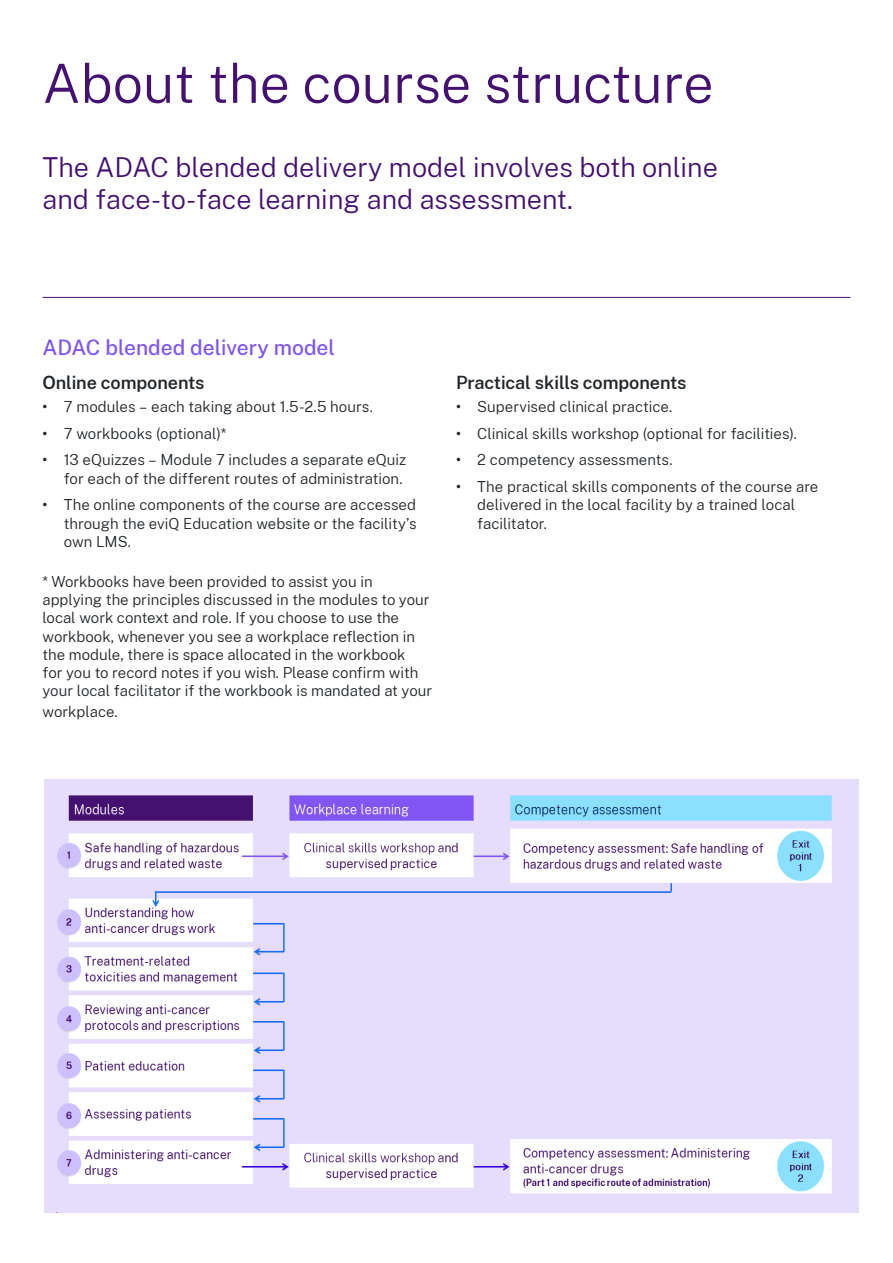
<style>
.page{position:relative;width:893px;height:1263px;background:#fff}
.page>*{position:absolute;margin:0;border:0;box-sizing:border-box;transform-origin:0 0}
.Heading_1__H1{font:300 54px "Public Sans";color:#441170}
.Intro_Copy{font:300 27px/32.4px "Public Sans";color:#441170}
.Heading_3{font:500 21px "Public Sans";color:#8055f1}
.Heading_4__H4{font:600 18px "Public Sans";letter-spacing:-.005em;color:#22272b}
.Body{font:300 15px/18.3px "Public Sans";color:#22272b}
.s1{font-weight:600}
</style>
<div class="page">
<hr style="left:43px;top:297px;width:807px;height:1px;background:#441170">
<img style="left:44px;top:780px;width:814px;height:432px">
<p class="Heading_1__H1" style="left:43px;top:46px;width:673px">About the course structure</p>
<p class="Intro_Copy" style="left:43px;top:150px;width:677px">The ADAC blended delivery model involves both online and face-to-face learning and assessment.</p>
<p class="Heading_3" style="left:43px;top:333px;width:294px">ADAC blended delivery model</p>
<p class="Heading_4__H4" style="left:43px;top:370px;width:164px">Online components</p>
<p class="Body" style="left:43px;top:396px;width:332px"><span class="s1">•</span> 7 modules – each taking about 1.5-2.5 hours.</p>
<p class="Body" style="left:43px;top:423px;width:185px"><span class="s1">•</span> 7 workbooks (optional)*</p>
<p class="Body" style="left:43px;top:450px;width:365px;text-align:right"><span class="s1">•</span> 13 eQuizzes – Module 7 includes a separate eQuiz for each of the different routes of administration.</p>
<p class="Body" style="left:64px;top:495px;width:354px;text-align:justify;text-indent:-21px"><span class="s1">•</span> The online components of the course are accessed through the eviQ Education website or the facility’s own LMS.</p>
<p class="Body" style="left:43px;top:571px;width:391px">* Workbooks have been provided to assist you in applying the principles discussed in the modules to your local work context and role. If you choose to use the workbook, whenever you see a workplace reflection in the module, there is space allocated in the workbook<br>for you to record notes if you wish. Please confirm with your local facilitator if the workbook is mandated at your</p>
<p class="Body" style="left:43px;top:702px;width:77px">workplace.</p>
<p class="Heading_4__H4" style="left:456px;top:370px;width:232px">Practical skills components</p>
<p class="Body" style="left:456px;top:396px;width:218px"><span class="s1">•</span> Supervised clinical practice.</p>
<p class="Body" style="left:456px;top:423px;width:342px"><span class="s1">•</span> Clinical skills workshop (optional for facilities).</p>
<p class="Body" style="left:456px;top:450px;width:218px"><span class="s1">•</span> 2 competency assessments.</p>
<p class="Body" style="left:477px;top:477px;width:343px;text-indent:-21px"><span class="s1">•</span> The practical skills components of the course are delivered in the local facility by a trained local facilitator.</p>
</div>
